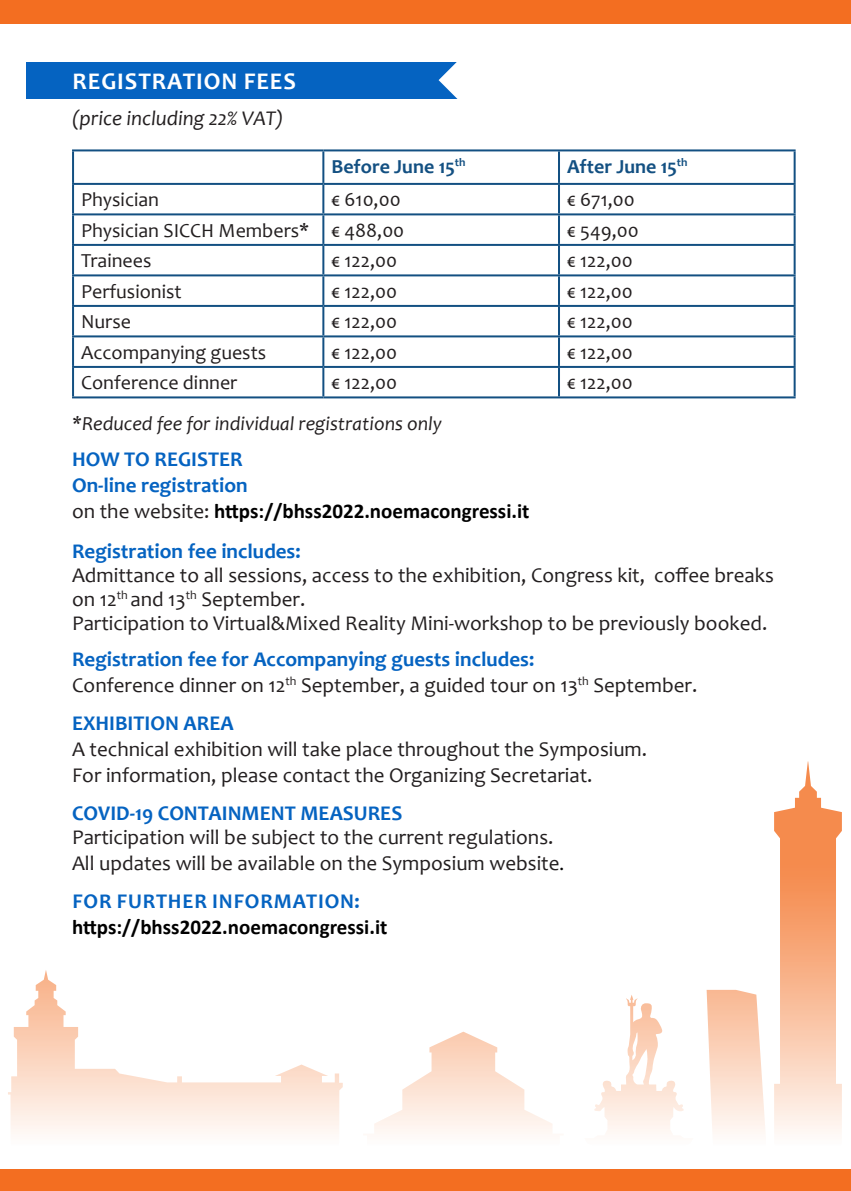
<style>
.page{position:relative;width:851px;height:1191px;background:#fff}
.page>*{position:absolute;margin:0;border:0;box-sizing:border-box;transform-origin:0 0}
.t1{font:700 24px "Candara";letter-spacing:.04em;color:#fff}
.t2{font:21px/24px "Candara";color:#231f20}
.t3{font:700 21px "Candara";color:#0563c1}
.t4{font:700 21px/25.2px "Calibri";color:#000}
.t5{font:italic 21px "Candara";color:#231f20}
.t6{font:700 21px "Candara";letter-spacing:.04em;color:#0563c1}
.t7{font:20px "Candara";color:#231f20}
.t8{font:italic 20px "Candara";color:#231f20}
.t9{font:700 20px "Candara";color:#135082}
.s1{font-family:"Candara";color:#0563c1}
.s2{font-family:"Candara";font-weight:400;color:#231f20}
.s3{font-family:"Fira Sans";font-size:20px;color:#000}
</style>
<div class="page">
<div style="left:26px;top:62px;width:431px;height:37px;background:#0563c1"></div>
<svg style="left:438px;top:62px;width:20px;height:37px"></svg>
<hr style="left:72px;top:149px;width:251px;height:2px;background:#135082">
<hr style="left:72px;top:151px;width:2px;height:32px;background:#135082">
<hr style="left:323px;top:149px;width:236px;height:2px;background:#135082">
<hr style="left:322px;top:151px;width:2px;height:32px;background:#135082">
<hr style="left:559px;top:149px;width:236px;height:2px;background:#135082">
<hr style="left:558px;top:151px;width:2px;height:32px;background:#135082">
<hr style="left:793px;top:151px;width:2px;height:32px;background:#135082">
<hr style="left:72px;top:183px;width:251px;height:2px;background:#135082">
<hr style="left:72px;top:185px;width:2px;height:28px;background:#135082">
<hr style="left:323px;top:183px;width:236px;height:2px;background:#135082">
<hr style="left:322px;top:185px;width:2px;height:28px;background:#135082">
<hr style="left:559px;top:183px;width:236px;height:2px;background:#135082">
<hr style="left:558px;top:185px;width:2px;height:28px;background:#135082">
<hr style="left:793px;top:185px;width:2px;height:28px;background:#135082">
<hr style="left:72px;top:213px;width:251px;height:2px;background:#135082">
<hr style="left:72px;top:215px;width:2px;height:29px;background:#135082">
<hr style="left:323px;top:213px;width:236px;height:2px;background:#135082">
<hr style="left:322px;top:215px;width:2px;height:29px;background:#135082">
<hr style="left:559px;top:213px;width:236px;height:2px;background:#135082">
<hr style="left:558px;top:215px;width:2px;height:29px;background:#135082">
<hr style="left:793px;top:215px;width:2px;height:29px;background:#135082">
<hr style="left:72px;top:244px;width:251px;height:2px;background:#135082">
<hr style="left:72px;top:246px;width:2px;height:28px;background:#135082">
<hr style="left:323px;top:244px;width:236px;height:2px;background:#135082">
<hr style="left:322px;top:246px;width:2px;height:28px;background:#135082">
<hr style="left:559px;top:244px;width:236px;height:2px;background:#135082">
<hr style="left:558px;top:246px;width:2px;height:28px;background:#135082">
<hr style="left:793px;top:246px;width:2px;height:28px;background:#135082">
<hr style="left:72px;top:274px;width:251px;height:2px;background:#135082">
<hr style="left:72px;top:276px;width:2px;height:29px;background:#135082">
<hr style="left:323px;top:274px;width:236px;height:2px;background:#135082">
<hr style="left:322px;top:276px;width:2px;height:29px;background:#135082">
<hr style="left:559px;top:274px;width:236px;height:2px;background:#135082">
<hr style="left:558px;top:276px;width:2px;height:29px;background:#135082">
<hr style="left:793px;top:276px;width:2px;height:29px;background:#135082">
<hr style="left:72px;top:305px;width:251px;height:2px;background:#135082">
<hr style="left:72px;top:307px;width:2px;height:28px;background:#135082">
<hr style="left:323px;top:305px;width:236px;height:2px;background:#135082">
<hr style="left:322px;top:307px;width:2px;height:28px;background:#135082">
<hr style="left:559px;top:305px;width:236px;height:2px;background:#135082">
<hr style="left:558px;top:307px;width:2px;height:28px;background:#135082">
<hr style="left:793px;top:307px;width:2px;height:28px;background:#135082">
<hr style="left:72px;top:335px;width:251px;height:2px;background:#135082">
<hr style="left:72px;top:337px;width:2px;height:29px;background:#135082">
<hr style="left:323px;top:335px;width:236px;height:2px;background:#135082">
<hr style="left:322px;top:337px;width:2px;height:29px;background:#135082">
<hr style="left:559px;top:335px;width:236px;height:2px;background:#135082">
<hr style="left:558px;top:337px;width:2px;height:29px;background:#135082">
<hr style="left:793px;top:337px;width:2px;height:29px;background:#135082">
<hr style="left:72px;top:366px;width:251px;height:2px;background:#135082">
<hr style="left:72px;top:368px;width:2px;height:28px;background:#135082">
<hr style="left:323px;top:366px;width:236px;height:2px;background:#135082">
<hr style="left:322px;top:368px;width:2px;height:28px;background:#135082">
<hr style="left:559px;top:366px;width:236px;height:2px;background:#135082">
<hr style="left:558px;top:368px;width:2px;height:28px;background:#135082">
<hr style="left:793px;top:368px;width:2px;height:28px;background:#135082">
<hr style="left:72px;top:396px;width:251px;height:2px;background:#135082">
<hr style="left:323px;top:396px;width:236px;height:2px;background:#135082">
<hr style="left:559px;top:396px;width:236px;height:2px;background:#135082">
<div style="left:0;top:1169px;width:850px;height:22px;background:#f36e21"></div>
<div style="left:0;top:0;width:850px;height:23px;background:#f36e21"></div>
<svg style="left:374px;top:1031px;width:178px;height:103px"></svg>
<svg style="left:8px;top:970px;width:335px;height:164px"></svg>
<svg style="left:594px;top:761px;width:247px;height:373px"></svg>
<p class="t1" style="left:72px;top:67px;width:225px">REGISTRATION FEES</p>
<p class="t5" style="left:72px;top:105px;width:213px">(price including 22% VAT)</p>
<p class="t9" style="left:331px;top:154px;width:136px">Before June 15<sup>th</sup></p>
<p class="t9" style="left:567px;top:154px;width:122px">After June 15<sup>th</sup></p>
<p class="t7" style="left:81px;top:187px;width:79px">Physician</p>
<p class="t7" style="left:331px;top:187px;width:71px">€ 610,00</p>
<p class="t7" style="left:567px;top:187px;width:69px">€ 671,00</p>
<p class="t7" style="left:81px;top:218px;width:230px">Physician SICCH Members*</p>
<p class="t7" style="left:331px;top:218px;width:74px">€ 488,00</p>
<p class="t7" style="left:567px;top:218px;width:73px">€ 549,00</p>
<p class="t7" style="left:81px;top:248px;width:72px">Trainees</p>
<p class="t7" style="left:331px;top:248px;width:67px">€ 122,00</p>
<p class="t7" style="left:567px;top:248px;width:67px">€ 122,00</p>
<p class="t7" style="left:81px;top:279px;width:102px">Perfusionist</p>
<p class="t7" style="left:331px;top:279px;width:67px">€ 122,00</p>
<p class="t7" style="left:567px;top:279px;width:67px">€ 122,00</p>
<p class="t7" style="left:81px;top:309px;width:51px">Nurse</p>
<p class="t7" style="left:331px;top:309px;width:67px">€ 122,00</p>
<p class="t7" style="left:567px;top:309px;width:67px">€ 122,00</p>
<p class="t7" style="left:81px;top:340px;width:187px">Accompanying guests</p>
<p class="t7" style="left:331px;top:340px;width:67px">€ 122,00</p>
<p class="t7" style="left:567px;top:340px;width:67px">€ 122,00</p>
<p class="t7" style="left:81px;top:370px;width:158px">Conference dinner</p>
<p class="t7" style="left:331px;top:370px;width:67px">€ 122,00</p>
<p class="t7" style="left:567px;top:370px;width:67px">€ 122,00</p>
<p class="t8" style="left:72px;top:411px;width:371px">*Reduced fee for individual registrations only</p>
<p class="t3" style="left:72px;top:446px;width:172px">HOW TO REGISTER</p>
<p class="t4" style="left:72px;top:473px;width:459px"><span class="s1">On-line registration<br></span><span class="s2">on the website:</span> https://bhss2022.noemacongressi.it</p>
<p class="t3" style="left:72px;top:537px;width:230px">Registration fee includes:</p>
<p class="t2" style="left:72px;top:562px;width:703px">Admittance to all sessions, access to the exhibition, Congress kit, coffee breaks on 12<sup>th</sup> and 13<sup>th</sup> September.<br>Participation to Virtual&amp;Mixed Reality Mini-workshop to be previously booked.</p>
<p class="t3" style="left:72px;top:645px;width:463px">Registration fee for Accompanying guests includes:</p>
<p class="t2" style="left:72px;top:672px;width:626px">Conference dinner on 12<sup>th</sup> September, a guided tour on 13<sup>th</sup> September.</p>
<p class="t3" style="left:72px;top:709px;width:163px">EXHIBITION AREA</p>
<p class="t2" style="left:72px;top:735px;width:576px;line-height:26px">A technical exhibition will take place throughout the Symposium.<br>For information, please contact the Organizing Secretariat.</p>
<p class="t3" style="left:72px;top:799px;width:332px">COVID-19 CONTAINMENT MEASURES</p>
<p class="t2" style="left:72px;top:823px;width:493px;line-height:26px">Participation will be subject to the current regulations.<br>All updates will be available on the Symposium website<span class="s3">.</span></p>
<p class="t6" style="left:72px;top:887px;width:289px">FOR FURTHER INFORMATION:</p>
<p class="t4" style="left:72px;top:914px;width:317px">https://bhss2022.noemacongressi.it</p>
</div>
